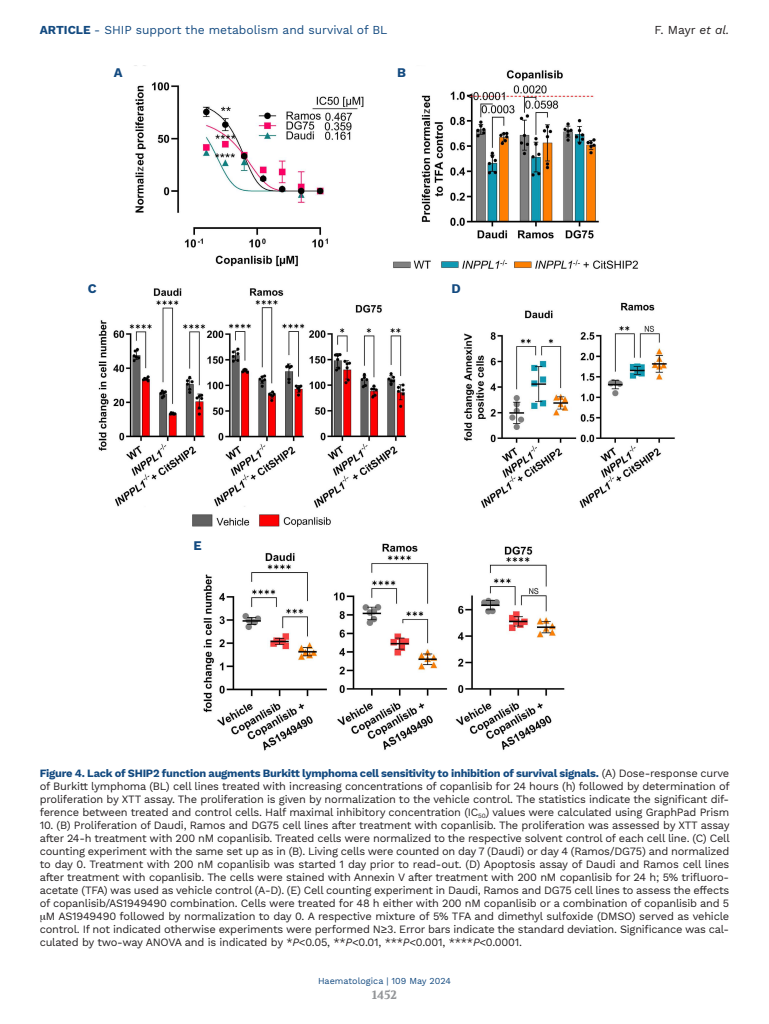
<style>
.page{position:relative;width:769px;height:1024px;background:#fff}
.page>*{position:absolute;margin:0;border:0;box-sizing:border-box;transform-origin:0 0}
.LETTERE_Figure{font:700 13px "Work Sans";color:#134a80}
.t1{font:12px "Work Sans";color:#134a80}
.t2{font:12px "Work Sans";color:#231f20}
.t3{font:700 12px "Volkhov";color:#939598}
.DIDA_Figura{font:11px/13px "Work Sans";letter-spacing:-.02em;color:#231f20;text-align:justify}
.t4{font:9px "Work Sans";color:#134a80}
.s1{font-weight:700}
.s2{font-style:italic}
.s3{font-weight:700;color:#134a80}
</style>
<div class="page">
<img style="left:98px;top:65px;width:577px;height:686px">
<p class="t1" style="left:40px;top:23px;width:349px"><span class="s1">ARTICLE</span> - SHIP support the metabolism and survival of BL</p>
<p class="t2" style="left:654px;top:23px;width:76px">F. Mayr <span class="s2">et al.</span></p>
<p class="LETTERE_Figure" style="left:114px;top:65px;width:10px">A</p>
<p class="LETTERE_Figure" style="left:88px;top:281px;width:10px">C</p>
<p class="LETTERE_Figure" style="left:193px;top:538px;width:10px">E</p>
<p class="LETTERE_Figure" style="left:397px;top:65px;width:10px">B</p>
<p class="LETTERE_Figure" style="left:451px;top:281px;width:11px">D</p>
<p class="DIDA_Figura" style="left:40px;top:767px;width:691px"><span class="s3">Figure 4. Lack of SHIP2 function augments Burkitt lymphoma cell sensitivity to inhibition of survival signals.</span> (A) Dose-response curve of Burkitt lymphoma (BL) cell lines treated with increasing concentrations of copanlisib for 24 hours (h) followed by determination of proliferation by XTT assay. The proliferation is given by normalization to the vehicle control. The statistics indicate the significant dif&shy;ference between treated and control cells. Half maximal inhibitory concentration (IC<sub>50</sub>) values were calculated using GraphPad Prism</p>
<p class="DIDA_Figura" style="left:40px;top:819px;width:691px">10. (B) Proliferation of Daudi, Ramos and DG75 cell lines after treatment with copanlisib. The proliferation was assessed by XTT assay</p>
<p class="DIDA_Figura" style="left:40px;top:832px;width:691px">after 24-h treatment with 200 nM copanlisib. Treated cells were normalized to the respective solvent control of each cell line. (C) Cell</p>
<p class="DIDA_Figura" style="left:40px;top:845px;width:690px">counting experiment with the same set up as in (B). Living cells were counted on day 7 (Daudi) or day 4 (Ramos/DG75) and normalized</p>
<p class="DIDA_Figura" style="left:40px;top:858px;width:690px">to day 0. Treatment with 200 nM copanlisib was started 1 day prior to read-out. (D) Apoptosis assay of Daudi and Ramos cell lines</p>
<p class="DIDA_Figura" style="left:40px;top:871px;width:690px">after treatment with copanlisib. The cells were stained with Annexin V after treatment with 200 nM copanlisib for 24 h; 5% trifluoro-</p>
<p class="DIDA_Figura" style="left:40px;top:884px;width:690px">acetate (TFA) was used as vehicle control (A-D). (E) Cell counting experiment in Daudi, Ramos and DG75 cell lines to assess the effects</p>
<p class="DIDA_Figura" style="left:40px;top:897px;width:690px">of copanlisib/AS1949490 combination. Cells were treated for 48 h either with 200 nM copanlisib or a combination of copanlisib and 5</p>
<p class="DIDA_Figura" style="left:46px;top:910px;width:684px">M AS1949490 followed by normalization to day 0. A respective mixture of 5% TFA and dimethyl sulfoxide (DMSO) served as vehicle</p>
<p class="DIDA_Figura" style="left:40px;top:923px;width:690px">control. If not indicated otherwise experiments were performed N≥3. Error bars indicate the standard deviation. Significance was cal-</p>
<p class="DIDA_Figura" style="left:40px;top:936px;width:483px">culated by two-way ANOVA and is indicated by *<span class="s2">P</span>&lt;0.05, **<span class="s2">P</span>&lt;0.01, ***<span class="s2">P</span>&lt;0.001, ****<span class="s2">P</span>&lt;0.0001.</p>
<p class="t4" style="left:318px;top:975px;width:134px">Haematologica | 109 May 2024</p>
<p class="t3" style="left:371px;top:987px;width:27px">1452</p>
</div>
